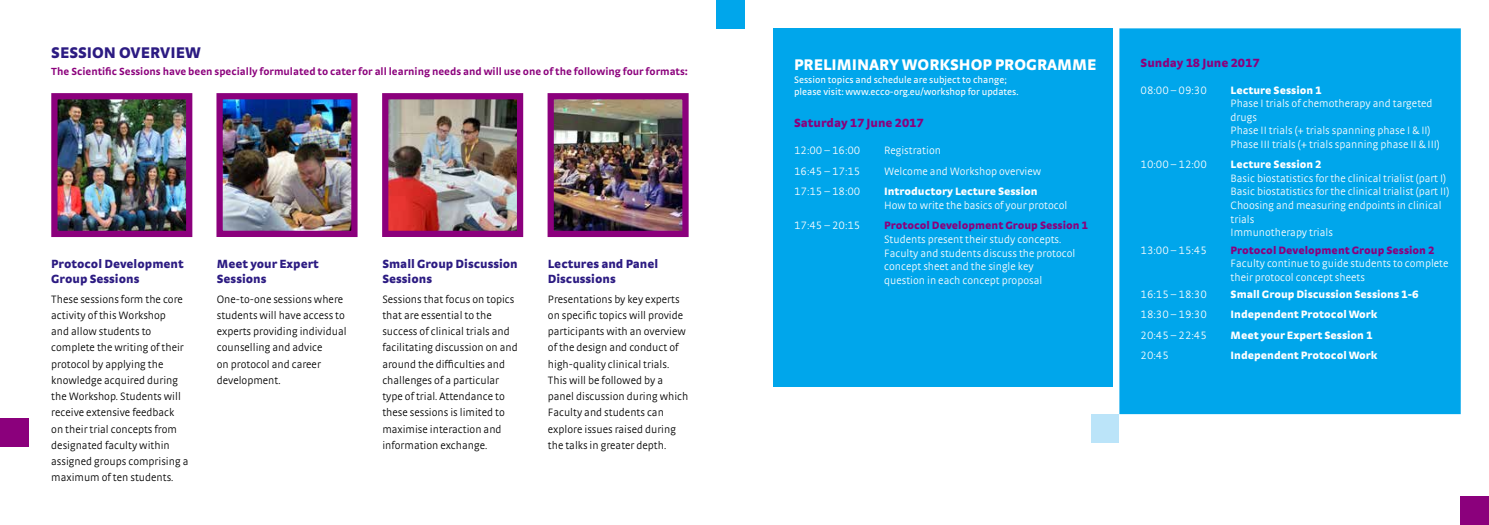
<style>
.page{position:relative;width:1489px;height:525px;background:#fff}
.page>*{position:absolute;margin:0;border:0;box-sizing:border-box;transform-origin:0 0}
.t1{font:900 16.25px "Strada OT";color:#fff}
.t2{font:900 16.25px "Strada OT";color:#2c1b82}
.t3{font:900 12.5px/15px "Strada OT";color:#2c1b82}
.t4{font:900 12.5px "Strada OT";color:#8b007c}
.t5{font:300 11.25px/16.2px "Strada OT";color:#000}
.t6{font:300 11.25px/13.5px "Strada OT";color:#fff}
.t7{font:900 11.25px "Strada OT";color:#fff}
.t8{font:900 11.25px "Strada OT";color:#8b007c}
.t9{font:700 10.88px "Strada OT";color:#8b007c}
.t10{font:10px/11.2px "Strada OT";color:#fff}
</style>
<div class="page">
<div style="left:1119px;top:28px;width:341px;height:386px;background:#00a6eb"></div>
<div style="left:772px;top:28px;width:340px;height:359px;background:#00a6eb"></div>
<img style="left:58px;top:100px;width:127px;height:130px">
<div style="left:51px;top:93px;width:141px;height:144px;border:6px solid #8b007c"></div>
<img style="left:223px;top:100px;width:127px;height:130px">
<div style="left:216px;top:93px;width:141px;height:144px;border:6px solid #8b007c"></div>
<img style="left:554px;top:100px;width:127px;height:130px">
<div style="left:547px;top:93px;width:141px;height:144px;border:6px solid #8b007c"></div>
<div style="left:0;top:418px;width:28px;height:28px;background:#8b007c"></div>
<div style="left:716px;top:0;width:28px;height:28px;background:#00a6eb"></div>
<div style="left:1460px;top:496px;width:28px;height:28px;background:#8b007c"></div>
<img style="left:389px;top:100px;width:127px;height:130px">
<div style="left:382px;top:93px;width:141px;height:144px;border:6px solid #8b007c"></div>
<div style="left:1091px;top:414px;width:28px;height:28px;background:#bbe4f9"></div>
<h1 class="t2" style="left:51px;top:42px;width:151px">SESSION OVERVIEW</h1>
<p class="t9" style="left:51px;top:65px;width:638px">The Scientific Sessions have been specially formulated to cater for all learning needs and will use one of the following four formats:</p>
<p class="t3" style="left:51px;top:256px;width:134px">Protocol Development<br>Group Sessions</p>
<p class="t5" style="left:51px;top:290px;width:139px">These sessions form the core activity of this Workshop<br>and allow students to complete the writing of their protocol by applying the knowledge acquired during the Workshop. Students will receive extensive feedback on their trial concepts from designated faculty within assigned groups comprising a maximum of ten students.</p>
<p class="t3" style="left:217px;top:256px;width:103px">Meet your Expert<br>Sessions</p>
<p class="t5" style="left:217px;top:290px;width:131px">One-to-one sessions where students will have access to experts providing individual counselling and advice<br>on protocol and career development.</p>
<p class="t3" style="left:382px;top:256px;width:137px">Small Group Discussion<br>Sessions</p>
<p class="t5" style="left:382px;top:290px;width:137px">Sessions that focus on topics that are essential to the success of clinical trials and facilitating discussion on and around the difficulties and challenges of a particular type of trial. Attendance to these sessions is limited to maximise interaction and information exchange.</p>
<p class="t3" style="left:548px;top:256px;width:112px">Lectures and Panel<br>Discussions</p>
<p class="t5" style="left:548px;top:290px;width:142px">Presentations by key experts on specific topics will provide participants with an overview of the design and conduct of high-quality clinical trials.<br>This will be followed by a panel discussion during which<br>Faculty and students can explore issues raised during the talks in greater depth.</p>
<h1 class="t1" style="left:794px;top:54px;width:304px">PRELIMINARY WORKSHOP PROGRAMME</h1>
<p class="t10" style="left:794px;top:74px;width:226px">Session topics and schedule are subject to change; please visit: www.ecco-org.eu/workshop for updates.</p>
<p class="t4" style="left:794px;top:115px;width:131px">Saturday 17 June 2017</p>
<p class="t6" style="left:794px;top:144px;width:68px">12:00 – 16:00</p>
<p class="t6" style="left:884px;top:144px;width:58px">Registration</p>
<p class="t6" style="left:794px;top:164px;width:68px">16:45 – 17:15</p>
<p class="t6" style="left:884px;top:164px;width:159px">Welcome and Workshop overview</p>
<p class="t6" style="left:794px;top:185px;width:68px">17:15 – 18:00</p>
<p class="t7" style="left:884px;top:184px;width:155px">Introductory Lecture Session</p>
<p class="t6" style="left:884px;top:198px;width:185px">How to write the basics of your protocol</p>
<p class="t6" style="left:794px;top:219px;width:68px">17:45 – 20:15</p>
<p class="t8" style="left:884px;top:218px;width:205px">Protocol Development Group Session 1</p>
<p class="t6" style="left:884px;top:232px;width:193px">Students present their study concepts.<br>Faculty and students discuss the protocol concept sheet and the single key question in each concept proposal</p>
<p class="t4" style="left:1140px;top:55px;width:120px">Sunday 18 June 2017</p>
<p class="t6" style="left:1140px;top:83px;width:68px">08:00 – 09:30</p>
<p class="t7" style="left:1230px;top:83px;width:93px">Lecture Session 1</p>
<p class="t6" style="left:1230px;top:97px;width:211px">Phase I trials of chemotherapy and targeted drugs<br>Phase II trials (+ trials spanning phase I &amp; II)<br>Phase III trials (+ trials spanning phase II &amp; III)</p>
<p class="t6" style="left:1140px;top:158px;width:68px">10:00 – 12:00</p>
<p class="t7" style="left:1230px;top:158px;width:93px">Lecture Session 2</p>
<p class="t6" style="left:1230px;top:171px;width:220px">Basic biostatistics for the clinical trialist (part I)<br>Basic biostatistics for the clinical trialist (part II)<br>Choosing and measuring endpoints in clinical trials<br>Immunotherapy trials</p>
<p class="t6" style="left:1140px;top:243px;width:68px">13:00 – 15:45</p>
<p class="t8" style="left:1230px;top:243px;width:205px">Protocol Development Group Session 2</p>
<p class="t6" style="left:1230px;top:256px;width:219px">Faculty continue to guide students to complete their protocol concept sheets</p>
<p class="t6" style="left:1140px;top:287px;width:68px">16:15 – 18:30</p>
<p class="t7" style="left:1230px;top:287px;width:189px">Small Group Discussion Sessions 1-6</p>
<p class="t6" style="left:1140px;top:308px;width:68px">18:30 – 19:30</p>
<p class="t7" style="left:1230px;top:307px;width:148px">Independent Protocol Work</p>
<p class="t6" style="left:1140px;top:328px;width:68px">20:45 – 22:45</p>
<p class="t7" style="left:1230px;top:328px;width:143px">Meet your Expert Session 1</p>
<p class="t6" style="left:1140px;top:349px;width:30px">20:45</p>
<p class="t7" style="left:1230px;top:348px;width:148px">Independent Protocol Work</p>
</div>
